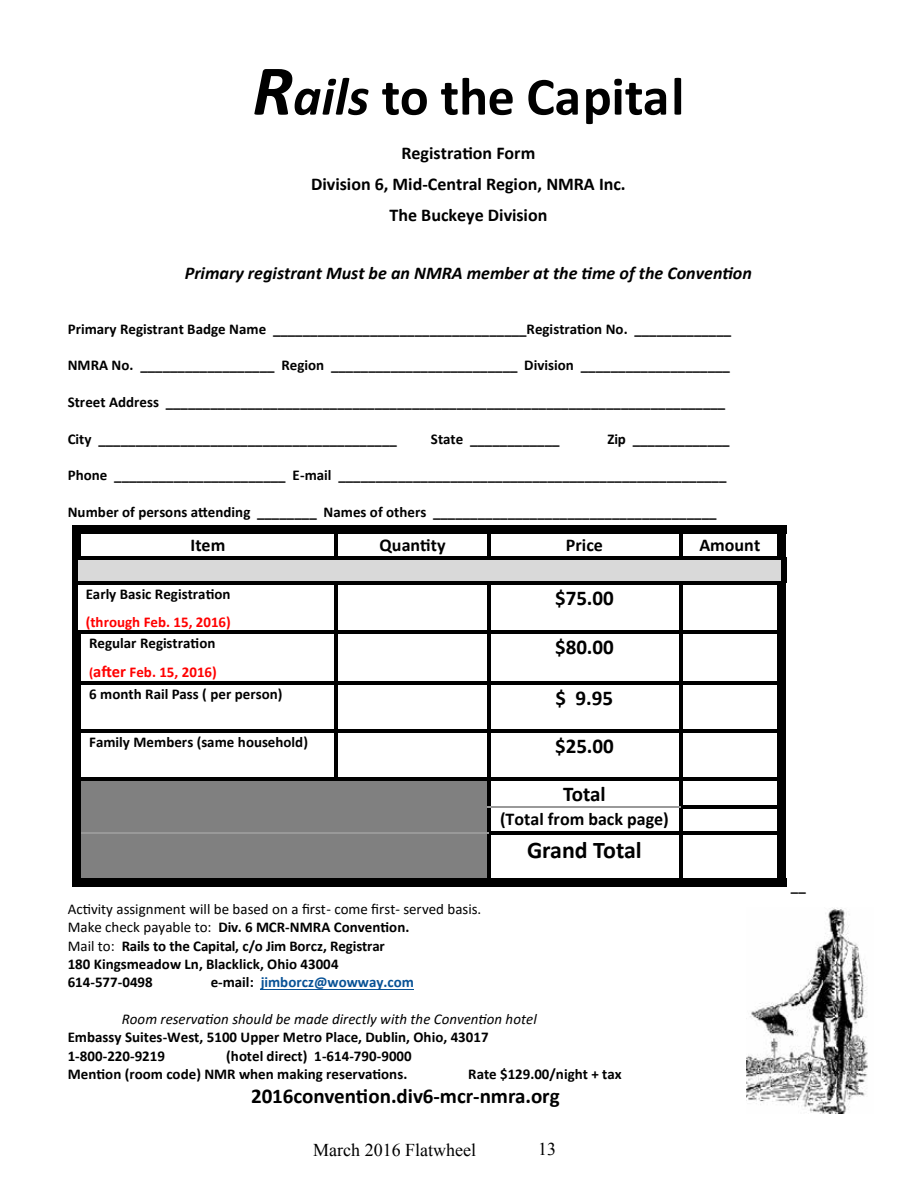
<style>
.page{position:relative;width:918px;height:1188px;background:#fff}
.page>*{position:absolute;margin:0;border:0;box-sizing:border-box;transform-origin:0 0}
.t1{font:700 54px "Calibri";letter-spacing:-.005em;color:#000}
.t2{font:700 24px "Calibri";color:#000}
.t3{font:700 21px "Calibri";letter-spacing:-.005em;color:#000}
.t4{font:700 18px/30.9px "Calibri";color:#000;text-align:center}
.t5{font:italic 700 18px "Calibri";color:#000}
.t6{font:18px "Times New Roman";color:#000}
.t7{font:700 15px/18.3px "Calibri";color:#000}
.t8{font:italic 15px "Calibri";color:#000}
.t9{font:700 15px "Calibri";letter-spacing:.005em;color:#085296}
.t10{font:700 15px "Calibri";color:#f00}
.s1{font-style:italic;font-size:72px}
.s2{font-style:italic}
.s3{font-size:13.5px;color:#f00}
.s4{font-size:16.5px;color:#f00}
.s5{color:#f00}
.s6{font-weight:400}
.s7{color:#000}
</style>
<div class="page">
<hr style="left:261px;top:989px;width:153px;height:1px;background:#085296">
<div style="left:72px;top:558px;width:714px;height:25px;background:#d9d9d9"></div>
<div style="left:72px;top:779px;width:417px;height:54px;background:#808080"></div>
<div style="left:72px;top:833px;width:417px;height:54px;background:#808080"></div>
<div style="left:72px;top:525px;width:9px;height:33px;background:#000"></div>
<hr style="left:335px;top:534px;width:3px;height:22px;background:#000">
<hr style="left:487px;top:534px;width:3px;height:22px;background:#000">
<hr style="left:679px;top:534px;width:3px;height:22px;background:#000">
<div style="left:777px;top:525px;width:9px;height:33px;background:#000"></div>
<div style="left:72px;top:558px;width:6px;height:74px;background:#000"></div>
<div style="left:781px;top:558px;width:5px;height:25px;background:#000"></div>
<hr style="left:335px;top:585px;width:3px;height:192px;background:#000">
<hr style="left:487px;top:585px;width:3px;height:293px;background:#000">
<hr style="left:679px;top:585px;width:3px;height:293px;background:#000">
<div style="left:777px;top:583px;width:9px;height:295px;background:#000"></div>
<div style="left:72px;top:632px;width:9px;height:246px;background:#000"></div>
<div style="left:72px;top:525px;width:714px;height:9px;background:#000"></div>
<hr style="left:78px;top:556px;width:703px;height:3px;background:#000">
<hr style="left:78px;top:581px;width:703px;height:4px;background:#000">
<hr style="left:78px;top:630px;width:699px;height:4px;background:#000">
<hr style="left:81px;top:681px;width:696px;height:4px;background:#000">
<hr style="left:81px;top:729px;width:696px;height:3px;background:#000">
<hr style="left:81px;top:777px;width:696px;height:3px;background:#000">
<hr style="left:81px;top:832px;width:408px;height:2px;background:#999">
<hr style="left:487px;top:806px;width:194px;height:2px;background:#999">
<hr style="left:681px;top:805px;width:96px;height:4px;background:#000">
<hr style="left:489px;top:831px;width:288px;height:3px;background:#000">
<div style="left:72px;top:878px;width:714px;height:9px;background:#000"></div>
<img style="left:747px;top:908px;width:121px;height:206px">
<h1 class="t1" style="left:252px;top:58px;width:434px"><span class="s1">R</span><span class="s2">ails</span> to the Capital</h1>
<p class="t4" style="left:311px;top:137px;width:316px">Registration Form<br>Division 6, Mid-Central Region, NMRA Inc.<br>The Buckeye Division</p>
<p class="t5" style="left:185px;top:261px;width:569px">Primary registrant Must be an NMRA member at the time of the Convention</p>
<p class="t7" style="left:68px;top:319px;width:665px">Primary Registrant Badge Name __________________________________Registration No. _____________</p>
<p class="t7" style="left:68px;top:356px;width:664px">NMRA No. __________________ Region _________________________ Division ____________________</p>
<p class="t7" style="left:68px;top:392px;width:659px">Street Address ___________________________________________________________________________</p>
<p class="t7" style="left:68px;top:429px;width:331px">City ________________________________________</p>
<p class="t7" style="left:431px;top:429px;width:130px">State ____________</p>
<p class="t7" style="left:607px;top:429px;width:124px">Zip _____________</p>
<p class="t7" style="left:68px;top:466px;width:660px">Phone _______________________ E-mail ____________________________________________________</p>
<p class="t7" style="left:68px;top:502px;width:650px">Number of persons attending ________ Names of others ______________________________________</p>
<p class="t4" style="left:191px;top:529px;width:36px">Item</p>
<p class="t4" style="left:380px;top:529px;width:68px">Quantity</p>
<p class="t4" style="left:566px;top:529px;width:39px">Price</p>
<p class="t4" style="left:699px;top:529px;width:62px">Amount</p>
<p class="t7" style="left:86px;top:584px;width:146px">Early Basic Registration</p>
<p class="t10" style="left:86px;top:611px;width:147px">(through Feb. 15, 2016)</p>
<h3 class="t3" style="left:555px;top:583px;width:60px">$75.00</h3>
<p class="t7" style="left:89px;top:628px;width:129px;line-height:29px">Regular Registration <span class="s3">(</span><span class="s4">after</span> <span class="s5">Feb. 15, 2016)</span></p>
<h3 class="t3" style="left:555px;top:632px;width:60px">$80.00</h3>
<p class="t7" style="left:89px;top:684px;width:195px">6 month Rail Pass ( per person)</p>
<h3 class="t3" style="left:556px;top:683px;width:59px">$ 9.95</h3>
<p class="t7" style="left:89px;top:732px;width:220px">Family Members (same household)</p>
<h3 class="t3" style="left:555px;top:731px;width:60px">$25.00</h3>
<h3 class="t3" style="left:563px;top:779px;width:44px">Total</h3>
<p class="t4" style="left:500px;top:803px;width:170px">(Total from back page)</p>
<h2 class="t2" style="left:527px;top:833px;width:116px">Grand Total</h2>
<p class="t7" style="left:68px;top:899px;width:415px"><span class="s6">Activity assignment will be based on a first- come first- served basis.<br>Make check payable to:</span> Div. 6 MCR-NMRA Convention.<br><span class="s6">Mail to:</span> Rails to the Capital, c/o Jim Borcz, Registrar<br>180 Kingsmeadow Ln, Blacklick, Ohio 43004<br>614-577-0498</p>
<p class="t9" style="left:211px;top:972px;width:205px"><span class="s7">e-mail:</span> jimborcz@wowway.com</p>
<p class="t8" style="left:122px;top:1009px;width:416px">Room reservation should be made directly with the Convention hotel</p>
<p class="t7" style="left:68px;top:1028px;width:422px">Embassy Suites-West, 5100 Upper Metro Place, Dublin, Ohio, 43017<br>1-800-220-9219</p>
<p class="t7" style="left:68px;top:1046px;width:346px;text-align:right">(hotel direct) 1-614-790-9000<br>Mention (room code) NMR when making reservations.</p>
<p class="t7" style="left:468px;top:1064px;width:155px">Rate $129.00/night + tax</p>
<h3 class="t3" style="left:251px;top:1082px;width:310px">2016convention.div6-mcr-nmra.org</h3>
<p class="t6" style="left:313px;top:1138px;width:164px">March 2016 Flatwheel</p>
<p class="t6" style="left:538px;top:1137px;width:19px">13</p>
<p class="t7" style="left:791px;top:877px;width:16px">__</p>
</div>
